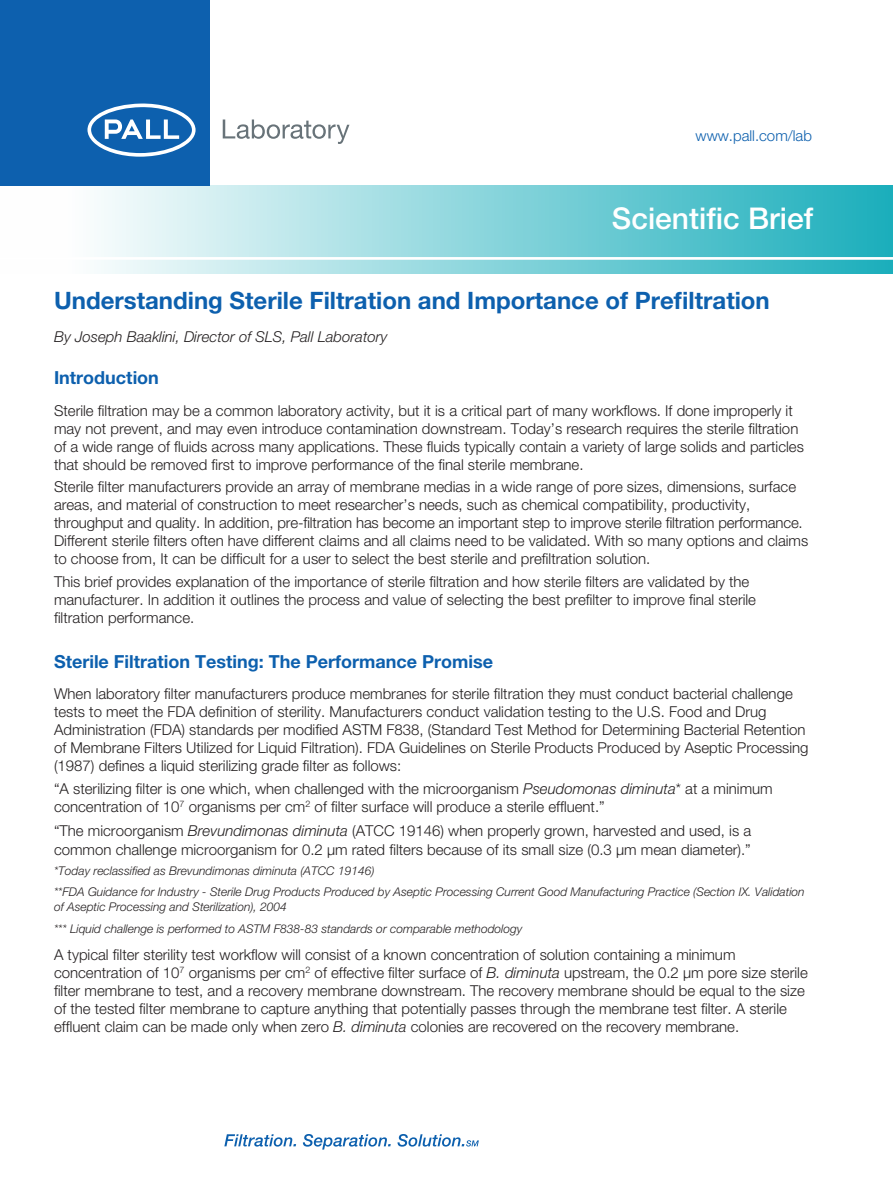
<style>
.page{position:relative;width:893px;height:1188px;background:#fff}
.page>*{position:absolute;margin:0;border:0;box-sizing:border-box;transform-origin:0 0}
._01_Cover_Document_T{font:500 30px "Helvetica Neue LT Std";color:#fff}
._03_Cover_Title{font:700 24px "Helvetica Neue LT Std";color:#0d60ae}
.Level_1_Subhead{font:700 18px "Helvetica Neue LT Std";color:#0d60ae}
.Level_1_Body_Text{font:300 15px/18px "Helvetica Neue LT Std";color:#231f20}
.Author_Subtitle{font:italic 300 15px "Helvetica Neue LT Std";color:#231f20}
._13_www_pall_com{font:300 15px "Helvetica Neue LT Std";color:#0d60ae}
.Level_1_Graph_Char_F{font:italic 300 12px/15px "Helvetica Neue LT Std";color:#231f20}
.s1{font-style:italic}
</style>
<div class="page">
<div style="left:0;top:186px;width:893px;height:88px;background:linear-gradient(to right,#fff,#1caebc)"></div>
<hr style="left:0;top:257px;width:893px;height:3px;background:#fff">
<div style="left:0;top:0;width:209px;height:186px;background:#0d60ae"></div>
<svg style="left:87px;top:103px;width:109px;height:54px"></svg>
<svg style="left:223px;top:120px;width:126px;height:24px"></svg>
<svg style="left:224px;top:1134px;width:72px;height:13px"></svg>
<svg style="left:303px;top:1134px;width:88px;height:16px"></svg>
<svg style="left:397px;top:1134px;width:82px;height:13px"></svg>
<p class="_13_www_pall_com" style="left:696px;top:127px;width:118px">www.pall.com/lab</p>
<p class="_01_Cover_Document_T" style="left:612px;top:201px;width:203px">Scientific Brief</p>
<p class="_03_Cover_Title" style="left:54px;top:285px;width:717px">Understanding Sterile Filtration and Importance of Prefiltration</p>
<p class="Author_Subtitle" style="left:54px;top:327px;width:335px">By Joseph Baaklini, Director of SLS, Pall Laboratory</p>
<p class="Level_1_Subhead" style="left:54px;top:367px;width:106px">Introduction</p>
<p class="Level_1_Body_Text" style="left:54px;top:401px;width:751px">Sterile filtration may be a common laboratory activity, but it is a critical part of many workflows. If done improperly it may not prevent, and may even introduce contamination downstream. Today’s research requires the sterile filtration of a wide range of fluids across many applications. These fluids typically contain a variety of large solids and particles that should be removed first to improve performance of the final sterile membrane.</p>
<p class="Level_1_Body_Text" style="left:54px;top:478px;width:756px">Sterile filter manufacturers provide an array of membrane medias in a wide range of pore sizes, dimensions, surface areas, and material of construction to meet researcher’s needs, such as chemical compatibility, productivity, throughput and quality. In addition, pre-filtration has become an important step to improve sterile filtration performance.<br>Different sterile filters often have different claims and all claims need to be validated. With so many options and claims to choose from, It can be difficult for a user to select the best sterile and prefiltration solution.</p>
<p class="Level_1_Body_Text" style="left:54px;top:572px;width:704px">This brief provides explanation of the importance of sterile filtration and how sterile filters are validated by the manufacturer. In addition it outlines the process and value of selecting the best prefilter to improve final sterile filtration performance.</p>
<p class="Level_1_Subhead" style="left:54px;top:650px;width:441px">Sterile Filtration Testing: The Performance Promise</p>
<p class="Level_1_Body_Text" style="left:54px;top:685px;width:756px">When laboratory filter manufacturers produce membranes for sterile filtration they must conduct bacterial challenge tests to meet the FDA definition of sterility. Manufacturers conduct validation testing to the U.S. Food and Drug Administration (FDA) standards per modified ASTM F838, (Standard Test Method for Determining Bacterial Retention of Membrane Filters Utilized for Liquid Filtration). FDA Guidelines on Sterile Products Produced by Aseptic Processing (1987) defines a liquid sterilizing grade filter as follows:</p>
<p class="Level_1_Body_Text" style="left:54px;top:779px;width:720px">“A sterilizing filter is one which, when challenged with the microorganism <span class="s1">Pseudomonas diminuta</span>* at a minimum concentration of 10<sup>7</sup> organisms per cm<sup>2</sup> of filter surface will produce a sterile effluent.”</p>
<p class="Level_1_Body_Text" style="left:54px;top:820px;width:699px;line-height:19.5px">“The microorganism <span class="s1">Brevundimonas diminuta</span> (ATCC 19146) when properly grown, harvested and used, is a common challenge microorganism for 0.2 µm rated filters because of its small size (0.3 µm mean diameter).”</p>
<p class="Level_1_Graph_Char_F" style="left:54px;top:863px;width:322px">*Today reclassified as Brevundimonas diminuta (ATCC 19146)</p>
<p class="Level_1_Graph_Char_F" style="left:54px;top:885px;width:752px">**FDA Guidance for Industry - Sterile Drug Products Produced by Aseptic Processing Current Good Manufacturing Practice (Section IX. Validation of Aseptic Processing and Sterilization), 2004</p>
<p class="Level_1_Graph_Char_F" style="left:54px;top:921px;width:470px">*** Liquid challenge is performed to ASTM F838-83 standards or comparable methodology</p>
<p class="Level_1_Body_Text" style="left:54px;top:946px;width:755px">A typical filter sterility test workflow will consist of a known concentration of solution containing a minimum concentration of 10<sup>7</sup> organisms per cm<sup>2</sup> of effective filter surface of <span class="s1">B. diminuta</span> upstream, the 0.2 µm pore size sterile filter membrane to test, and a recovery membrane downstream. The recovery membrane should be equal to the size of the tested filter membrane to capture anything that potentially passes through the membrane test filter. A sterile effluent claim can be made only when zero <span class="s1">B. diminuta</span> colonies are recovered on the recovery membrane.</p>
</div>
